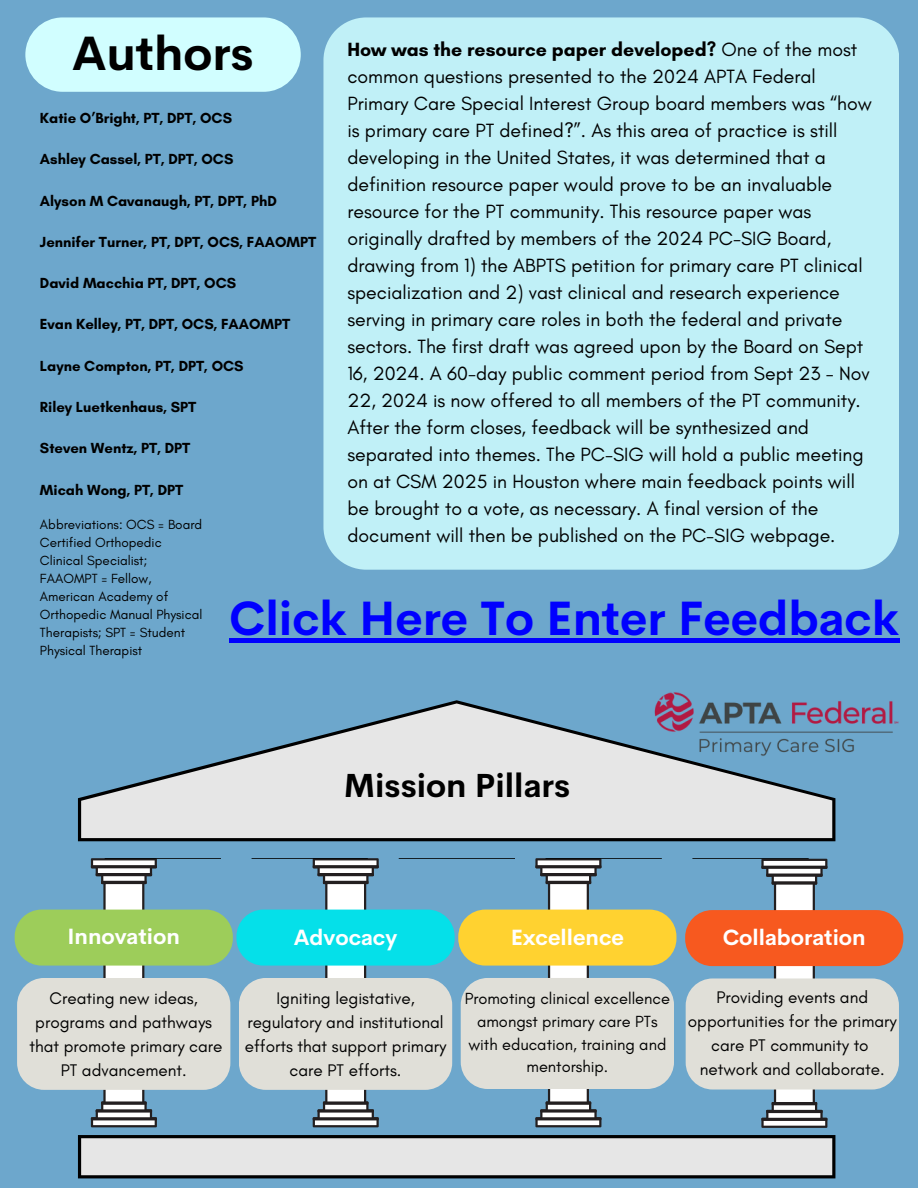
<style>
.page{position:relative;width:918px;height:1188px;background:#6da7cc}
.page>*{position:absolute;margin:0;border:0;box-sizing:border-box;transform-origin:0 0}
.t1{font:700 47.25px "Cerebri Sans";color:#00f}
.t2{font:700 47.25px "Cerebri Sans";color:#000}
.t3{font:700 32.7px "Cerebri Sans";color:#000}
.t4{font:700 21.75px "Cerebri Sans";color:#fff}
.t5{font:19.5px/27px "Glacial Indifference";color:#000}
.t6{font:17.1px/23.9px "Glacial Indifference";color:#000;text-align:center}
.t7{font:16.35px/22.8px "Glacial Indifference";color:#000;text-align:center}
.t8{font:700 14.85px "Glacial Indifference";color:#000}
.t9{font:13.5px/18px "Glacial Indifference";color:#000}
.s1{font-weight:700}
</style>
<div class="page">
<div style="left:15px;top:910px;width:218px;height:56px;background:#9dcd5a;border-radius:27px"></div>
<div style="left:685px;top:910px;width:218px;height:56px;background:#f7591f;border-radius:27px"></div>
<svg style="left:78px;top:700px;width:757px;height:142px;fill:#e6e6e6"></svg>
<svg style="left:78px;top:858px;width:757px;height:320px"></svg>
<div style="left:17px;top:978px;width:213px;height:112px;background:#e0dfd8;border-radius:27px"></div>
<div style="left:239px;top:978px;width:213px;height:112px;background:#e0dfd8;border-radius:27px"></div>
<div style="left:461px;top:978px;width:213px;height:111px;background:#e0dfd8;border-radius:27px"></div>
<div style="left:686px;top:978px;width:213px;height:112px;background:#e0dfd8;border-radius:27px"></div>
<img style="left:653px;top:692px;width:246px;height:68px">
<div style="left:323px;top:17px;width:576px;height:553px;background:#c0f0f7"></div>
<div style="left:25px;top:17px;width:276px;height:75px;background:#d1feff;border-radius:37px"></div>
<div style="left:229px;top:638px;width:670px;height:5px;background:#00f"></div>
<h3 class="t2" style="left:72px;top:23px;width:183px">Authors</h3>
<p class="t5" style="left:347px;top:36px;width:526px"><span class="s1">How was the resource paper developed?</span> One of the most common questions presented to the 2024 APTA Federal Primary Care Special Interest Group board members was “how is primary care PT defined?”. As this area of practice is still developing in the United States, it was determined that a definition resource paper would prove to be an invaluable resource for the PT community. This resource paper was originally drafted by members of the 2024 PC-SIG Board, drawing from 1) the ABPTS petition for primary care PT clinical specialization and 2) vast clinical and research experience serving in primary care roles in both the federal and private sectors. The first draft was agreed upon by the Board on Sept 16, 2024. A 60-day public comment period from Sept 23 - Nov 22, 2024 is now offered to all members of the PT community.<br>After the form closes, feedback will be synthesized and separated into themes. The PC-SIG will hold a public meeting on at CSM 2025 in Houston where main feedback points will be brought to a vote, as necessary. A final version of the document will then be published on the PC-SIG webpage.</p>
<h6 class="t8" style="left:40px;top:109px;width:194px">Katie O’Bright, PT, DPT, OCS</h6>
<h6 class="t8" style="left:40px;top:150px;width:195px">Ashley Cassel, PT, DPT, OCS</h6>
<p class="t8" style="left:40px;top:191px;width:238px">Alyson M Cavanaugh, PT, DPT, PhD</p>
<h1 class="t8" style="left:40px;top:233px;width:278px">Jennifer Turner, PT, DPT, OCS, FAAOMPT</h1>
<p class="t8" style="left:40px;top:274px;width:198px">David Macchia PT, DPT, OCS</p>
<p class="t8" style="left:40px;top:315px;width:252px">Evan Kelley, PT, DPT, OCS, FAAOMPT</p>
<h2 class="t8" style="left:40px;top:357px;width:205px">Layne Compton, PT, DPT, OCS</h2>
<p class="t8" style="left:40px;top:398px;width:158px">Riley Luetkenhaus, SPT</p>
<h3 class="t8" style="left:40px;top:439px;width:152px">Steven Wentz, PT, DPT</h3>
<h4 class="t8" style="left:40px;top:480px;width:145px">Micah Wong, PT, DPT</h4>
<h4 class="t9" style="left:40px;top:515px;width:164px">Abbreviations: OCS = Board<br>Certified Orthopedic<br>Clinical Specialist;<br>FAAOMPT = Fellow,<br>American Academy of<br>Orthopedic Manual Physical<br>Therapists; SPT = Student<br>Physical Therapist</h4>
<p class="t1" style="left:229px;top:588px;width:671px">Click Here To Enter Feedback</p>
<h6 class="t3" style="left:344px;top:764px;width:228px">Mission Pillars</h6>
<h1 class="t4" style="left:67px;top:922px;width:114px">Innovation</h1>
<h6 class="t4" style="left:294px;top:923px;width:105px">Advocacy</h6>
<h4 class="t4" style="left:511px;top:923px;width:115px">Excellence</h4>
<h6 class="t4" style="left:723px;top:924px;width:144px">Collaboration</h6>
<h6 class="t6" style="left:29px;top:986px;width:195px">Creating new ideas, programs and pathways that promote primary care<br>PT advancement.</h6>
<h6 class="t6" style="left:245px;top:986px;width:203px">Igniting legistative, regulatory and institutional efforts that support primary care PT efforts.</h6>
<h6 class="t7" style="left:465px;top:987px;width:207px">Promoting clinical excellence amongst primary care PTs with education, training and mentorship.</h6>
<h6 class="t6" style="left:688px;top:986px;width:210px">Providing events and opportunities for the primary care PT community to network and collaborate.</h6>
</div>
